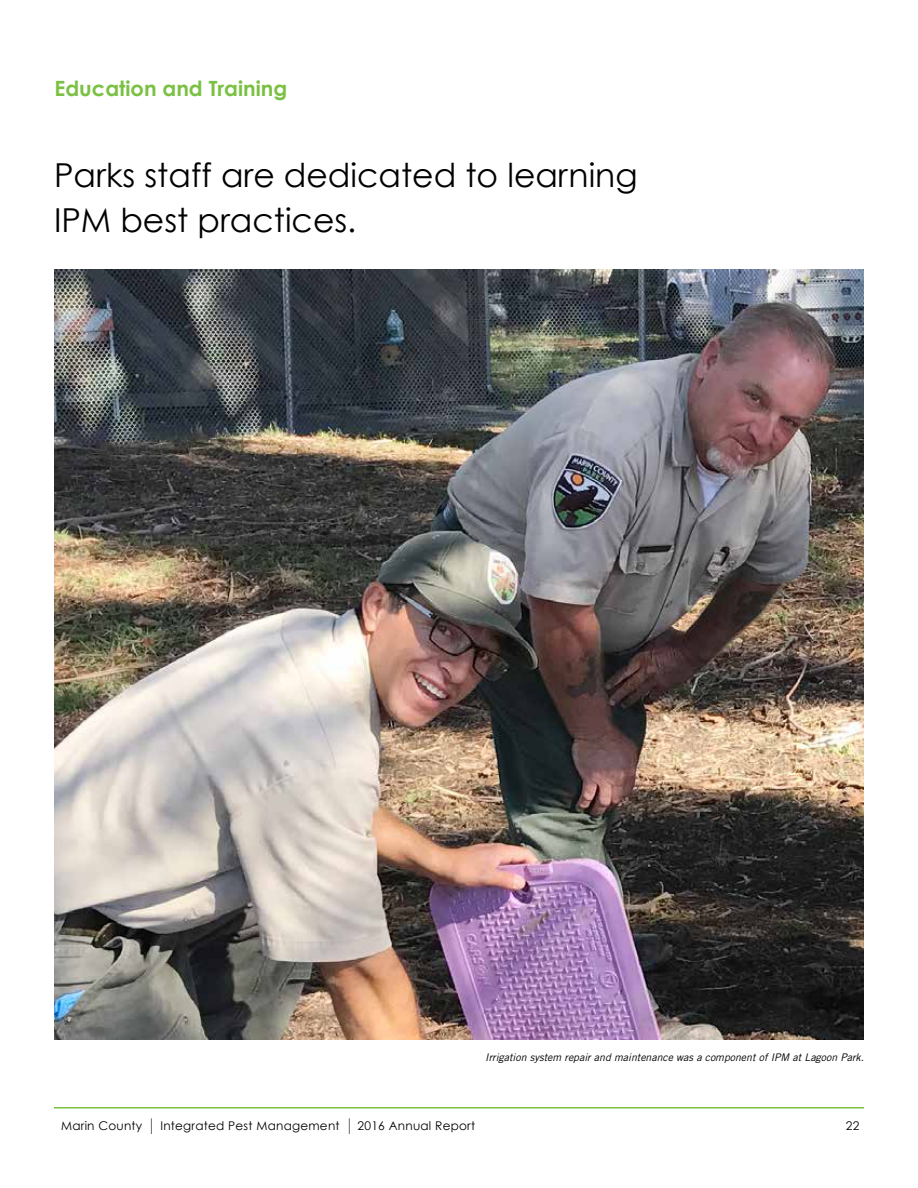
<style>
.page{position:relative;width:918px;height:1188px;background:#fff}
.page>*{position:absolute;margin:0;border:0;box-sizing:border-box;transform-origin:0 0}
.t1{font:33px/45px "Century Gothic";color:#000}
.t2{font:700 21px "Century Gothic";color:#7ac143}
.t3{font:12px "Century Gothic";letter-spacing:.02em;color:#000}
.t4{font:italic 10.5px "Trade Gothic";color:#000}
</style>
<div class="page">
<hr style="left:54px;top:1107px;width:810px;height:1px;background:#7ac143">
<svg style="left:151px;top:1118px;width:1px;height:16px"></svg>
<svg style="left:349px;top:1118px;width:1px;height:16px"></svg>
<img style="left:54px;top:270px;width:810px;height:769px">
<h2 class="t2" style="left:55px;top:75px;width:234px">Education and Training</h2>
<h1 class="t1" style="left:54px;top:152px;width:585px">Parks staff are dedicated to learning<br>IPM best practices.</h1>
<p class="t4" style="left:485px;top:1051px;width:380px">Irrigation system repair and maintenance was a component of IPM at Lagoon Park.</p>
<p class="t3" style="left:61px;top:1119px;width:83px">Marin County</p>
<p class="t3" style="left:160px;top:1119px;width:181px">Integrated Pest Management</p>
<p class="t3" style="left:358px;top:1119px;width:119px">2016 Annual Report</p>
<p class="t3" style="left:846px;top:1119px;width:15px">22</p>
</div>
